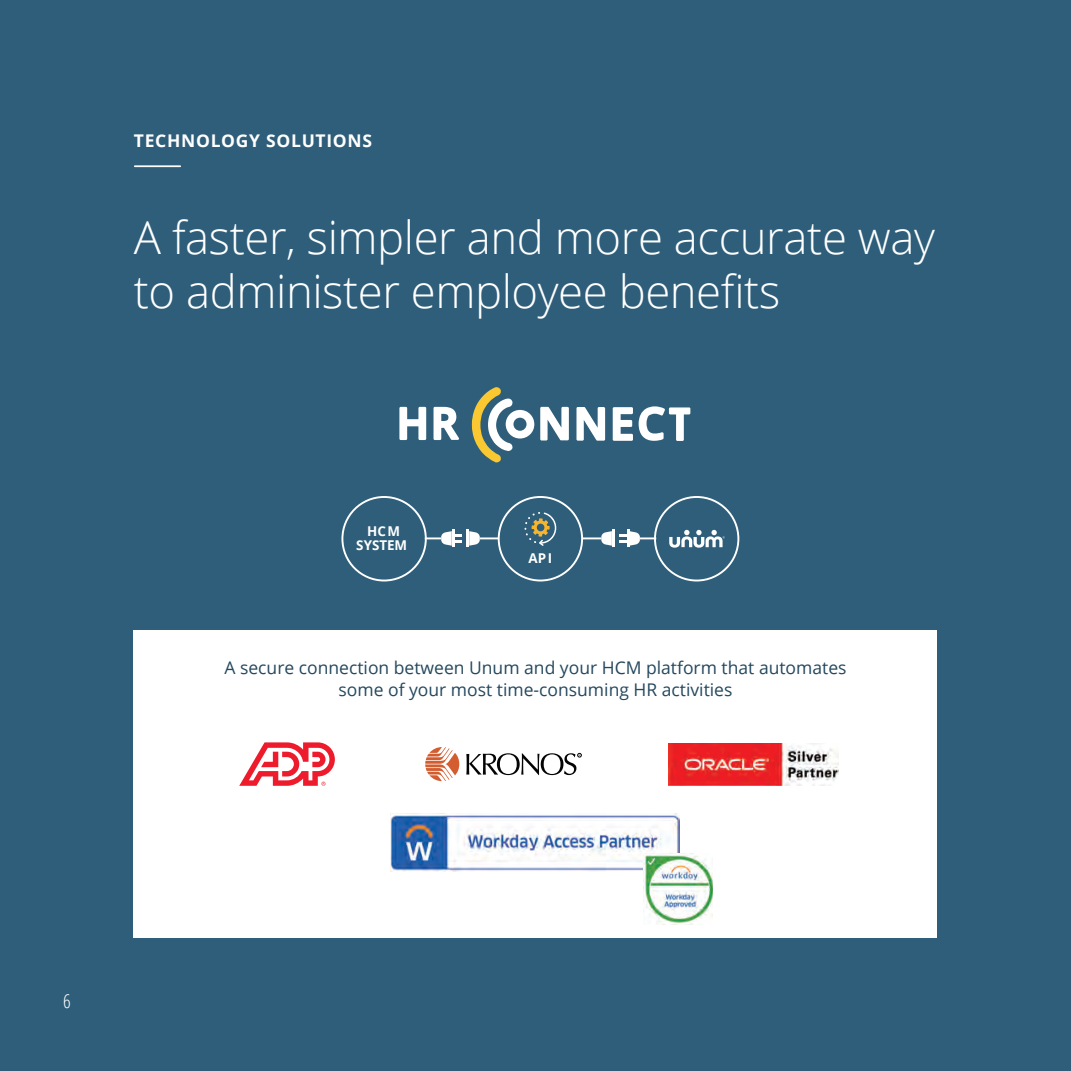
<style>
.page{position:relative;width:1071px;height:1071px;background:#2e5e7a}
.page>*{position:absolute;margin:0;border:0;box-sizing:border-box;transform-origin:0 0}
.t1{font:300 45.5px/54.2px "Open Sans";letter-spacing:-.01em;color:#fff}
.t2{font:300 condensed 19.25px "Open Sans";color:#fff}
.t3{font:17.5px/22.8px "Open Sans";color:#24485e;text-align:center}
.t4{font:700 17.5px "Open Sans";letter-spacing:.04em;color:#fff}
.t5{font:700 13.47px/14px "Open Sans";color:#fff;text-align:center}
</style>
<div class="page">
<hr style="left:135px;top:165px;width:45px;height:2px;background:#fff">
<svg style="left:399px;top:407px;width:27px;height:33px"></svg>
<svg style="left:434px;top:407px;width:25px;height:33px"></svg>
<svg style="left:472px;top:387px;width:62px;height:75px"></svg>
<svg style="left:540px;top:407px;width:29px;height:34px"></svg>
<svg style="left:576px;top:407px;width:29px;height:34px"></svg>
<svg style="left:613px;top:407px;width:20px;height:34px"></svg>
<svg style="left:639px;top:406px;width:52px;height:35px"></svg>
<div style="left:134px;top:630px;width:803px;height:307px;background:#fff"></div>
<svg style="left:341px;top:496px;width:399px;height:86px"></svg>
<svg style="left:425px;top:747px;width:34px;height:34px"></svg>
<svg style="left:466px;top:753px;width:115px;height:22px"></svg>
<img style="left:391px;top:814px;width:288px;height:58px">
<svg style="left:239px;top:742px;width:96px;height:44px"></svg>
<img style="left:644px;top:853px;width:68px;height:72px">
<img style="left:669px;top:743px;width:170px;height:42px">
<p class="t4" style="left:134px;top:129px;width:240px">TECHNOLOGY SOLUTIONS</p>
<h1 class="t1" style="left:134px;top:209px;width:803px">A faster, simpler and more accurate way to administer employee benefits</h1>
<p class="t5" style="left:356px;top:524px;width:52px">HCM<br>SYSTEM</p>
<p class="t5" style="left:529px;top:551px;width:25px">API</p>
<p class="t3" style="left:224px;top:655px;width:624px">A secure connection between Unum and your HCM platform that automates some of your most time-consuming HR activities</p>
<p class="t2" style="left:63px;top:988px;width:9px">6</p>
</div>
